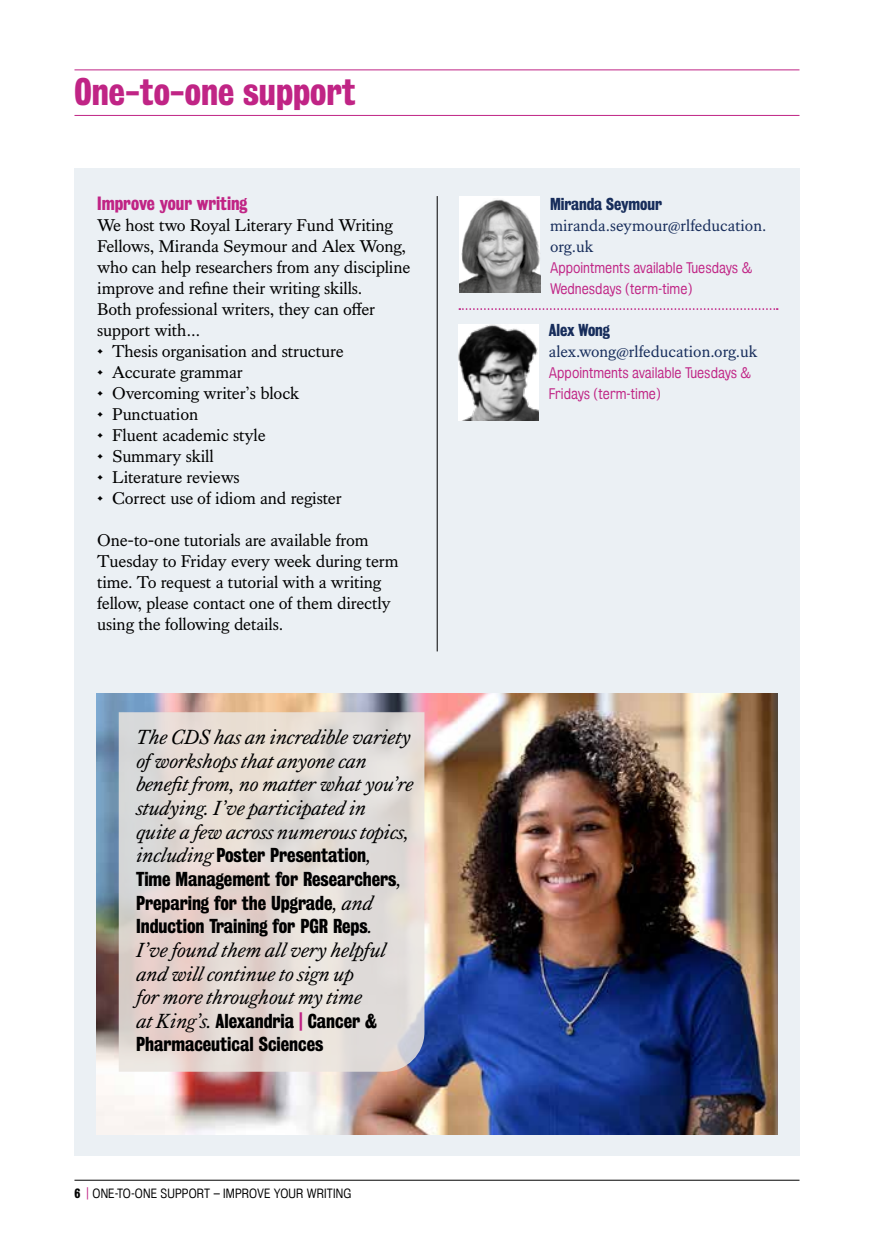
<style>
.page{position:relative;width:874px;height:1241px;background:#fff}
.page>*{position:absolute;margin:0;border:0;box-sizing:border-box;transform-origin:0 0}
.t1{font:35px "Kings Bureau Grot Three Seven";color:#c02485}
.t2{font:italic 21px/23.6px "Kings Caslon Text";letter-spacing:-.015em;color:#000}
.t3{font:18.38px/23.6px "Kings Bureau Grot Three Seven";letter-spacing:-.005em;color:#000}
.t4{font:17.5px/21px "Kings Caslon Text";letter-spacing:-.01em;color:#000}
.t5{font:17.5px "Kings Bureau Grot Three Seven";color:#c02485}
.t6{font:16.62px/21px "Kings Caslon Text";color:#172d5b}
.t7{font:15.75px "Kings Bureau Grot Three Seven";letter-spacing:-.005em;color:#172d5b}
.t8{font:14px/21px "Kings Bureau Grot Five One";color:#c02485}
.t9{font:12.25px "Kings Bureau Grot Five One";letter-spacing:.01em;color:#000}
.s1{font-family:"Kings Caslon Text";font-style:italic;font-size:21px}
.s2{color:#c02485}
.s3{font-family:"Kings Bureau Grot Three Seven"}
</style>
<div class="page">
<hr style="left:74px;top:1179px;width:725px;height:1px;background:#000">
<hr style="left:74px;top:69px;width:725px;height:1px;background:#c02485">
<hr style="left:74px;top:115px;width:725px;height:1px;background:#c02485">
<div style="left:74px;top:168px;width:725px;height:987px;background:#ebf0f4"></div>
<hr style="left:436px;top:196px;width:1px;height:455px;background:#000">
<img style="left:97px;top:693px;width:679px;height:441px">
<svg style="left:119px;top:712px;width:305px;height:359px;background:#e2d9d5"></svg>
<img style="left:458px;top:324px;width:80px;height:96px">
<img style="left:459px;top:196px;width:80px;height:97px">
<svg style="left:459px;top:308px;width:318px;height:2px"></svg>
<h1 class="t1" style="left:74px;top:71px;width:283px">One-to-one support</h1>
<p class="t5" style="left:97px;top:193px;width:152px">Improve your writing</p>
<p class="t4" style="left:97px;top:215px;width:314px">We host two Royal Literary Fund Writing Fellows, Miranda Seymour and Alex Wong, who can help researchers from any discipline improve and refine their writing skills.<br>Both professional writers, they can offer support with…</p>
<p class="t4" style="left:97px;top:341px;width:248px">• Thesis organisation and structure</p>
<p class="t4" style="left:97px;top:362px;width:147px">• Accurate grammar</p>
<p class="t4" style="left:97px;top:383px;width:203px">• Overcoming writer’s block</p>
<p class="t4" style="left:97px;top:404px;width:102px">• Punctuation</p>
<p class="t4" style="left:97px;top:425px;width:170px">• Fluent academic style</p>
<p class="t4" style="left:97px;top:446px;width:118px">• Summary skill</p>
<p class="t4" style="left:97px;top:467px;width:144px">• Literature reviews</p>
<p class="t4" style="left:97px;top:488px;width:246px">• Correct use of idiom and register</p>
<p class="t4" style="left:97px;top:530px;width:303px">One-to-one tutorials are available from Tuesday to Friday every week during term time. To request a tutorial with a writing fellow, please contact one of them directly using the following details.</p>
<p class="t2" style="left:136px;top:725px;width:278px">The CDS has an incredible variety of workshops that anyone can benefit from, no matter what you’re studying. I’ve participated in<br>quite a few across numerous topics,</p>
<p class="t3" style="left:136px;top:843px;width:267px"><span class="s1">including</span> Poster Presentation<span class="s1">,<br></span>Time Management for Researchers<span class="s1">,<br></span>Preparing for the Upgrade<span class="s1">, and<br></span>Induction Training for PGR Reps<span class="s1">.</span></p>
<p class="t2" style="left:136px;top:937px;width:251px">I’ve found them all very helpful and will continue to sign up<br>for more throughout my time</p>
<p class="t3" style="left:136px;top:1008px;width:242px"><span class="s1">at King’s.</span> Alexandria <span class="s2">|</span> Cancer &amp;<br>Pharmaceutical Sciences</p>
<p class="t9" style="left:74px;top:1186px;width:278px"><span class="s3">6</span> <span class="s2">|</span> ONE-TO-ONE SUPPORT – IMPROVE YOUR WRITING</p>
<p class="t7" style="left:549px;top:195px;width:113px">Miranda Seymour</p>
<p class="t6" style="left:549px;top:215px;width:218px">miranda.seymour@rlfeducation. org.uk</p>
<p class="t8" style="left:549px;top:257px;width:204px">Appointments available Tuesdays &amp;<br>Wednesdays (term-time)</p>
<p class="t7" style="left:548px;top:321px;width:63px">Alex Wong</p>
<p class="t6" style="left:548px;top:341px;width:210px">alex.wong@rlfeducation.org.uk</p>
<p class="t8" style="left:548px;top:362px;width:204px">Appointments available Tuesdays &amp;<br>Fridays (term-time)</p>
</div>
